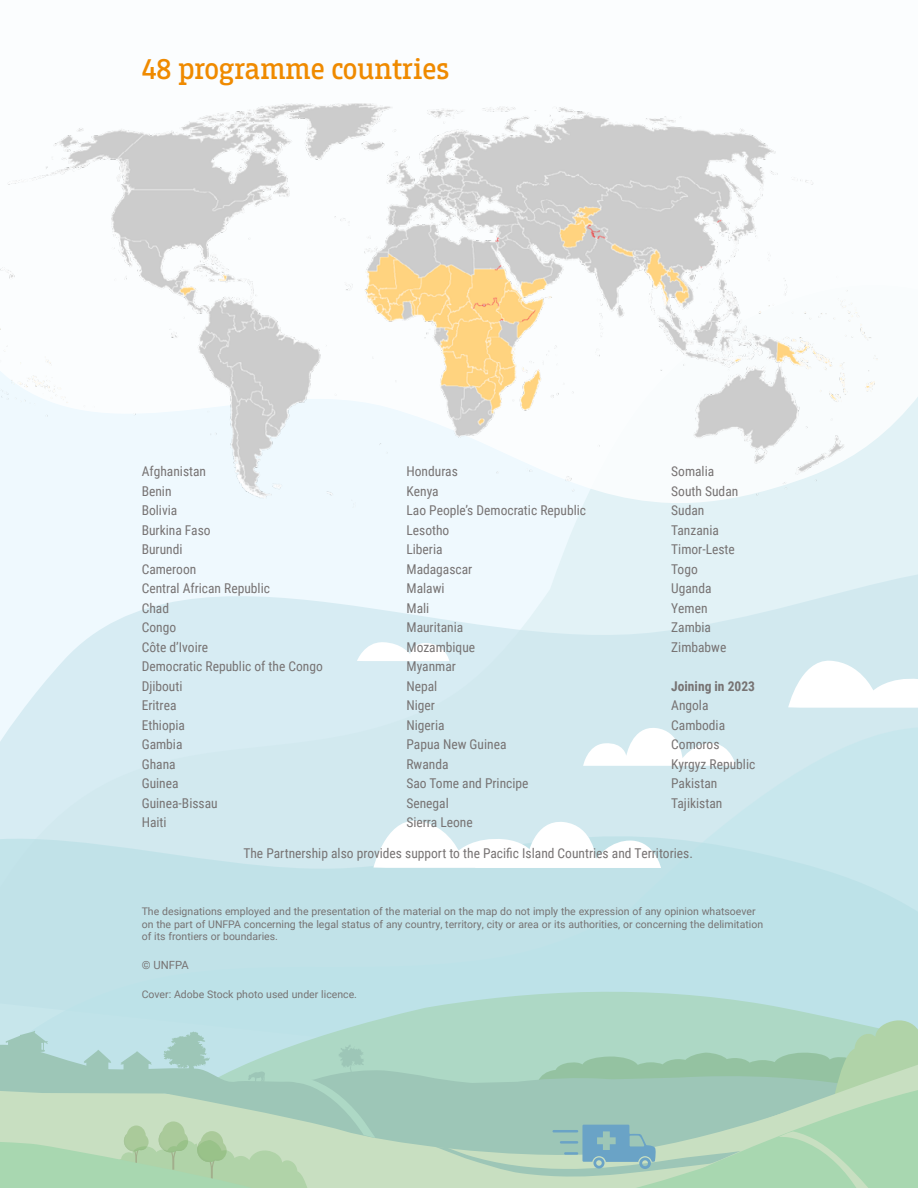
<style>
.page{position:relative;width:918px;height:1188px;background:#fff}
.page>*{position:absolute;margin:0;border:0;box-sizing:border-box;transform-origin:0 0}
.Heading_1{font:30px "Breakers Slab";color:#ef8a00}
.countries{font:13.5px "Roboto Condensed";color:#777373}
.t1{font:700 13.5px "Roboto Condensed";color:#777373}
.Captions_black{font:11.25px "Roboto";color:#777373}
.Captions_black-2{font:10.5px/12.6px "Roboto";color:#777373}
</style>
<div class="page">
<svg style="left:0;top:504px;width:918px;height:59px;fill:#eff9fe"></svg>
<svg style="left:0;top:563px;width:918px;height:163px;fill:#d7ecf3"></svg>
<svg style="left:0;top:726px;width:918px;height:110px;background:#d1e9ef"></svg>
<div style="left:0;top:836px;width:918px;height:170px;background:#c1e2e8"></div>
<svg style="left:373px;top:819px;width:288px;height:49px"></svg>
<svg style="left:583px;top:725px;width:153px;height:41px"></svg>
<svg style="left:788px;top:659px;width:130px;height:49px"></svg>
<svg style="left:357px;top:642px;width:92px;height:19px"></svg>
<svg style="left:144px;top:985px;width:774px;height:21px;background:#b9e0e1"></svg>
<svg style="left:0;top:1006px;width:918px;height:182px;background:#add3be"></svg>
<svg style="left:877px;top:358px;width:41px;height:146px;fill:#e2f2f6"></svg>
<img style="left:0;top:103px;width:877px;height:404px">
<p class="Heading_1" style="left:142px;top:51px;width:309px">48 programme countries</p>
<p class="countries" style="left:142px;top:462px;width:66px">Afghanistan</p>
<p class="countries" style="left:142px;top:481px;width:31px">Benin</p>
<p class="countries" style="left:142px;top:501px;width:37px">Bolivia</p>
<p class="countries" style="left:142px;top:520px;width:70px">Burkina Faso</p>
<p class="countries" style="left:142px;top:540px;width:42px">Burundi</p>
<p class="countries" style="left:142px;top:559px;width:56px">Cameroon</p>
<p class="countries" style="left:142px;top:579px;width:130px">Central African Republic</p>
<p class="countries" style="left:142px;top:598px;width:29px">Chad</p>
<p class="countries" style="left:142px;top:618px;width:36px">Congo</p>
<p class="countries" style="left:142px;top:637px;width:68px">Côte d’Ivoire</p>
<p class="countries" style="left:142px;top:657px;width:183px">Democratic Republic of the Congo</p>
<p class="countries" style="left:142px;top:676px;width:42px">Djibouti</p>
<p class="countries" style="left:142px;top:696px;width:36px">Eritrea</p>
<p class="countries" style="left:142px;top:715px;width:45px">Ethiopia</p>
<p class="countries" style="left:142px;top:735px;width:42px">Gambia</p>
<p class="countries" style="left:142px;top:754px;width:35px">Ghana</p>
<p class="countries" style="left:142px;top:774px;width:38px">Guinea</p>
<p class="countries" style="left:142px;top:793px;width:78px">Guinea-Bissau</p>
<p class="countries" style="left:142px;top:813px;width:27px">Haiti</p>
<p class="countries" style="left:406px;top:462px;width:53px">Honduras</p>
<p class="countries" style="left:406px;top:481px;width:34px">Kenya</p>
<p class="countries" style="left:406px;top:501px;width:181px">Lao People’s Democratic Republic</p>
<p class="countries" style="left:406px;top:520px;width:44px">Lesotho</p>
<p class="countries" style="left:406px;top:540px;width:38px">Liberia</p>
<p class="countries" style="left:406px;top:559px;width:67px">Madagascar</p>
<p class="countries" style="left:406px;top:579px;width:40px">Malawi</p>
<p class="countries" style="left:406px;top:598px;width:24px">Mali</p>
<p class="countries" style="left:406px;top:618px;width:58px">Mauritania</p>
<p class="countries" style="left:406px;top:637px;width:70px">Mozambique</p>
<p class="countries" style="left:406px;top:657px;width:51px">Myanmar</p>
<p class="countries" style="left:406px;top:676px;width:32px">Nepal</p>
<p class="countries" style="left:406px;top:696px;width:30px">Niger</p>
<p class="countries" style="left:406px;top:715px;width:40px">Nigeria</p>
<p class="countries" style="left:406px;top:735px;width:102px">Papua New Guinea</p>
<p class="countries" style="left:406px;top:754px;width:44px">Rwanda</p>
<p class="countries" style="left:406px;top:774px;width:124px">Sao Tome and Principe</p>
<p class="countries" style="left:406px;top:793px;width:44px">Senegal</p>
<p class="countries" style="left:406px;top:813px;width:68px">Sierra Leone</p>
<p class="countries" style="left:671px;top:462px;width:45px">Somalia</p>
<p class="countries" style="left:671px;top:481px;width:69px">South Sudan</p>
<p class="countries" style="left:671px;top:501px;width:35px">Sudan</p>
<p class="countries" style="left:671px;top:520px;width:49px">Tanzania</p>
<p class="countries" style="left:671px;top:540px;width:65px">Timor-Leste</p>
<p class="countries" style="left:671px;top:559px;width:28px">Togo</p>
<p class="countries" style="left:671px;top:579px;width:42px">Uganda</p>
<p class="countries" style="left:671px;top:598px;width:38px">Yemen</p>
<p class="countries" style="left:671px;top:618px;width:41px">Zambia</p>
<p class="countries" style="left:671px;top:637px;width:57px">Zimbabwe</p>
<p class="t1" style="left:671px;top:676px;width:85px">Joining in 2023</p>
<p class="countries" style="left:671px;top:696px;width:39px">Angola</p>
<p class="countries" style="left:671px;top:715px;width:55px">Cambodia</p>
<p class="countries" style="left:671px;top:735px;width:50px">Comoros</p>
<p class="countries" style="left:671px;top:754px;width:86px">Kyrgyz Republic</p>
<p class="countries" style="left:671px;top:774px;width:48px">Pakistan</p>
<p class="countries" style="left:671px;top:793px;width:53px">Tajikistan</p>
<p class="countries" style="left:243px;top:844px;width:451px">The Partnership also provides support to the Pacific Island Countries and Territories.</p>
<p class="Captions_black-2" style="left:142px;top:905px;width:623px">The designations employed and the presentation of the material on the map do not imply the expression of any opinion whatsoever on the part of UNFPA concerning the legal status of any country, territory, city or area or its authorities, or concerning the delimitation of its frontiers or boundaries.</p>
<p class="Captions_black" style="left:142px;top:957px;width:49px">© UNFPA</p>
<p class="Captions_black-2" style="left:142px;top:988px;width:217px">Cover: Adobe Stock photo used under licence.</p>
</div>
